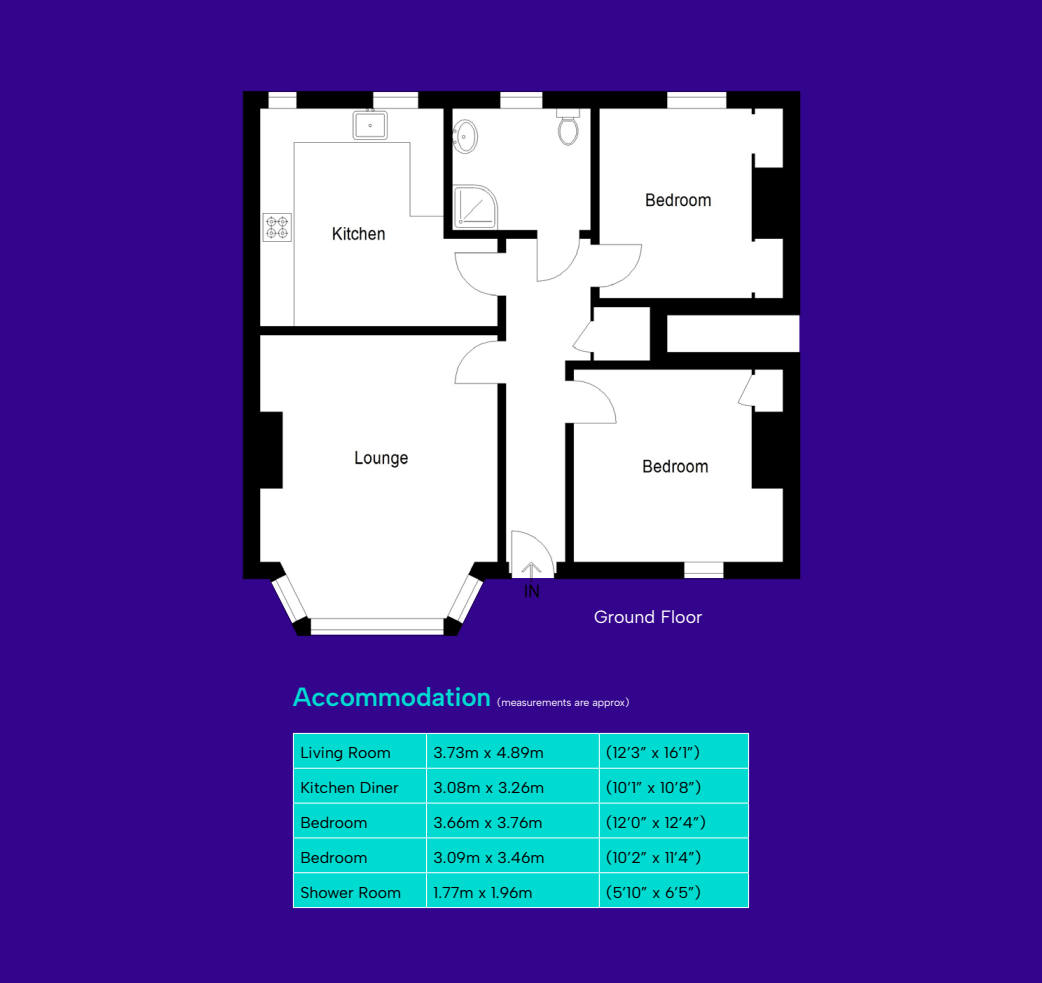
<style>
.page{position:relative;width:1042px;height:983px;background:#fff}
.page>*{position:absolute;margin:0;border:0;box-sizing:border-box;transform-origin:0 0}
.t1{font:26.25px "Albert Sans";letter-spacing:-.01em;color:#00dbd1}
.Table_Text{font:17.85px "Albert Sans";color:#fff}
.Table_Text-2{font:15.75px "Albert Sans";color:#000}
.t2{font:10.5px "Albert Sans";letter-spacing:-.01em;color:#fff}
</style>
<div class="page">
<div style="left:0;top:0;width:1042px;height:982px;background:#33058d"></div>
<div style="left:294px;top:733px;width:454px;height:173px;background:#00dbd1"></div>
<hr style="left:293px;top:732px;width:133px;height:1px;background:#fff">
<hr style="left:293px;top:733px;width:1px;height:34px;background:#fff">
<hr style="left:426px;top:732px;width:173px;height:1px;background:#fff">
<hr style="left:426px;top:733px;width:1px;height:34px;background:#fff">
<hr style="left:599px;top:732px;width:150px;height:1px;background:#fff">
<hr style="left:599px;top:733px;width:1px;height:34px;background:#fff">
<hr style="left:748px;top:733px;width:1px;height:34px;background:#fff">
<hr style="left:293px;top:767px;width:133px;height:1px;background:#fff">
<hr style="left:293px;top:768px;width:1px;height:34px;background:#fff">
<hr style="left:426px;top:767px;width:173px;height:1px;background:#fff">
<hr style="left:426px;top:768px;width:1px;height:34px;background:#fff">
<hr style="left:599px;top:767px;width:150px;height:1px;background:#fff">
<hr style="left:599px;top:768px;width:1px;height:34px;background:#fff">
<hr style="left:748px;top:768px;width:1px;height:34px;background:#fff">
<hr style="left:293px;top:802px;width:133px;height:1px;background:#fff">
<hr style="left:293px;top:803px;width:1px;height:34px;background:#fff">
<hr style="left:426px;top:802px;width:173px;height:1px;background:#fff">
<hr style="left:426px;top:803px;width:1px;height:34px;background:#fff">
<hr style="left:599px;top:802px;width:150px;height:1px;background:#fff">
<hr style="left:599px;top:803px;width:1px;height:34px;background:#fff">
<hr style="left:748px;top:803px;width:1px;height:34px;background:#fff">
<hr style="left:293px;top:837px;width:133px;height:1px;background:#fff">
<hr style="left:293px;top:838px;width:1px;height:34px;background:#fff">
<hr style="left:426px;top:837px;width:173px;height:1px;background:#fff">
<hr style="left:426px;top:838px;width:1px;height:34px;background:#fff">
<hr style="left:599px;top:837px;width:150px;height:1px;background:#fff">
<hr style="left:599px;top:838px;width:1px;height:34px;background:#fff">
<hr style="left:748px;top:838px;width:1px;height:34px;background:#fff">
<hr style="left:293px;top:872px;width:133px;height:1px;background:#fff">
<hr style="left:293px;top:872px;width:1px;height:34px;background:#fff">
<hr style="left:426px;top:872px;width:173px;height:1px;background:#fff">
<hr style="left:426px;top:872px;width:1px;height:34px;background:#fff">
<hr style="left:599px;top:872px;width:150px;height:1px;background:#fff">
<hr style="left:599px;top:872px;width:1px;height:34px;background:#fff">
<hr style="left:748px;top:872px;width:1px;height:34px;background:#fff">
<hr style="left:293px;top:906px;width:133px;height:1px;background:#fff">
<hr style="left:426px;top:906px;width:173px;height:1px;background:#fff">
<hr style="left:599px;top:906px;width:150px;height:1px;background:#fff">
<img style="left:242px;top:91px;width:559px;height:545px">
<p class="Table_Text" style="left:594px;top:605px;width:110px">Ground Floor</p>
<p class="t1" style="left:293px;top:680px;width:200px">Accommodation</p>
<p class="t2" style="left:497px;top:695px;width:134px">(measurements are approx)</p>
<p class="Table_Text-2" style="left:300px;top:743px;width:92px">Living Room</p>
<p class="Table_Text-2" style="left:433px;top:743px;width:112px">3.73m x 4.89m</p>
<p class="Table_Text-2" style="left:606px;top:743px;width:95px">(12’3” x 16’1”)</p>
<p class="Table_Text-2" style="left:300px;top:777px;width:100px">Kitchen Diner</p>
<p class="Table_Text-2" style="left:433px;top:777px;width:112px">3.08m x 3.26m</p>
<p class="Table_Text-2" style="left:606px;top:777px;width:97px">(10’1” x 10’8”)</p>
<p class="Table_Text-2" style="left:300px;top:812px;width:69px">Bedroom</p>
<p class="Table_Text-2" style="left:433px;top:812px;width:110px">3.66m x 3.76m</p>
<p class="Table_Text-2" style="left:606px;top:812px;width:101px">(12’0” x 12’4”)</p>
<p class="Table_Text-2" style="left:300px;top:847px;width:69px">Bedroom</p>
<p class="Table_Text-2" style="left:433px;top:847px;width:113px">3.09m x 3.46m</p>
<p class="Table_Text-2" style="left:606px;top:847px;width:97px">(10’2” x 11’4”)</p>
<p class="Table_Text-2" style="left:300px;top:882px;width:102px">Shower Room</p>
<p class="Table_Text-2" style="left:433px;top:882px;width:101px">1.77m x 1.96m</p>
<p class="Table_Text-2" style="left:606px;top:882px;width:96px">(5’10” x 6’5”)</p>
</div>
